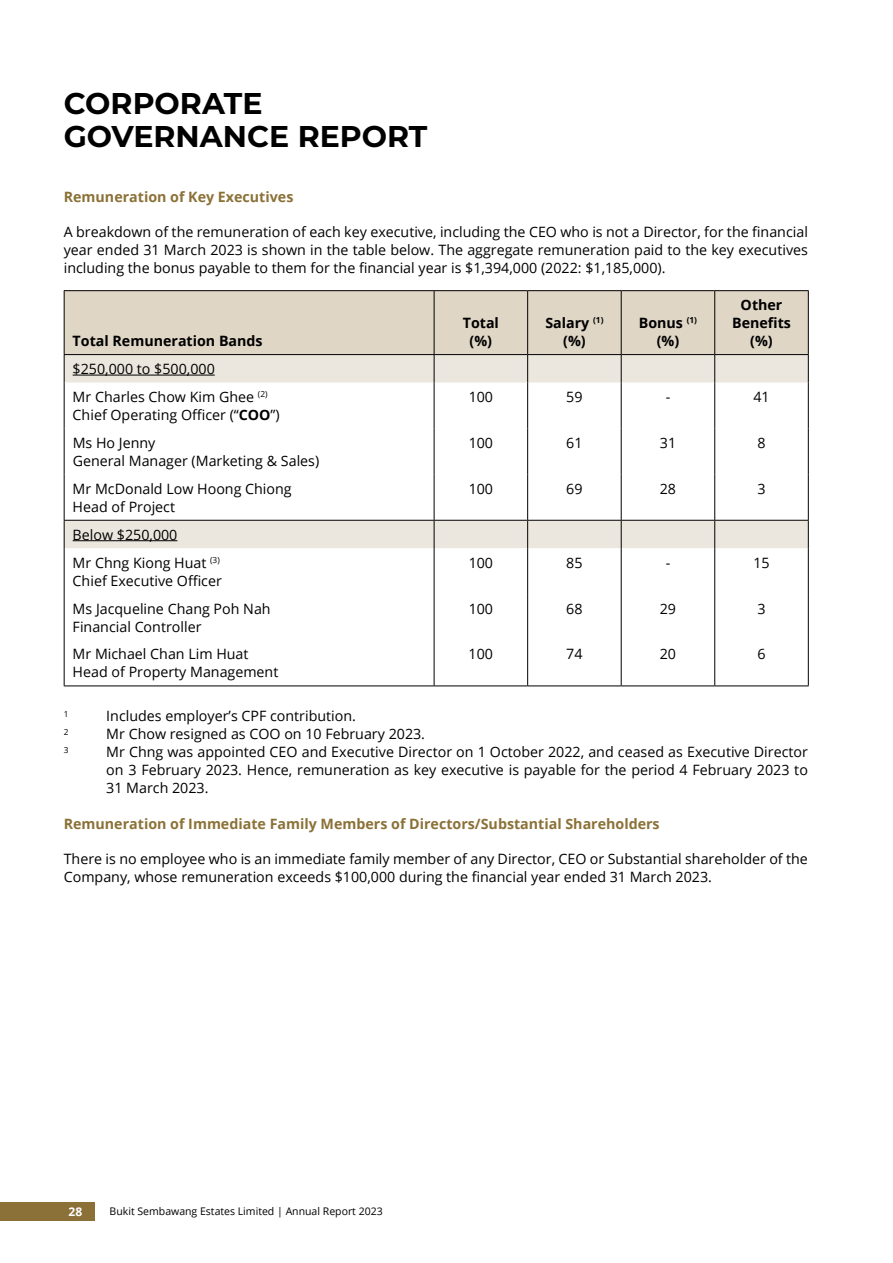
<style>
.page{position:relative;width:893px;height:1263px;background:#fff}
.page>*{position:absolute;margin:0;border:0;box-sizing:border-box;transform-origin:0 0}
.t1{font:700 30px/33px "Montserrat";color:#000}
.t2{font:14.25px/18px "Open Sans";color:#000}
.t3{font:700 14.25px "Open Sans";color:#8b7137}
.t4{font:700 14.25px/18px "Open Sans";color:#000;text-align:center}
.t5{font:700 12px "Open Sans";color:#fff}
.t6{font:10.5px "Open Sans";color:#000}
.t7{font:8.25px "Open Sans";color:#000}
.s1{font-weight:700}
</style>
<div class="page">
<div style="left:65px;top:291px;width:743px;height:63px;background:#dfd6c6"></div>
<svg style="left:65px;top:355px;width:743px;height:193px"></svg>
<hr style="left:64px;top:291px;width:1px;height:63px;background:#000">
<hr style="left:64px;top:290px;width:370px;height:1px;background:#000">
<hr style="left:434px;top:291px;width:1px;height:63px;background:#000">
<hr style="left:434px;top:290px;width:94px;height:1px;background:#000">
<hr style="left:527px;top:291px;width:1px;height:63px;background:#000">
<hr style="left:528px;top:290px;width:93px;height:1px;background:#000">
<hr style="left:621px;top:291px;width:1px;height:63px;background:#000">
<hr style="left:621px;top:290px;width:94px;height:1px;background:#000">
<hr style="left:714px;top:291px;width:1px;height:63px;background:#000">
<hr style="left:808px;top:291px;width:1px;height:63px;background:#000">
<hr style="left:715px;top:290px;width:94px;height:1px;background:#000">
<svg style="left:64px;top:355px;width:1px;height:27px"></svg>
<hr style="left:64px;top:354px;width:370px;height:1px;background:#000">
<svg style="left:434px;top:355px;width:1px;height:27px"></svg>
<hr style="left:434px;top:354px;width:94px;height:1px;background:#000">
<svg style="left:527px;top:355px;width:1px;height:27px"></svg>
<hr style="left:528px;top:354px;width:93px;height:1px;background:#000">
<svg style="left:621px;top:355px;width:1px;height:27px"></svg>
<hr style="left:621px;top:354px;width:94px;height:1px;background:#000">
<svg style="left:714px;top:355px;width:1px;height:27px"></svg>
<svg style="left:808px;top:355px;width:1px;height:27px"></svg>
<hr style="left:715px;top:354px;width:94px;height:1px;background:#000">
<hr style="left:64px;top:382px;width:1px;height:46px;background:#000">
<hr style="left:434px;top:382px;width:1px;height:46px;background:#000">
<hr style="left:527px;top:382px;width:1px;height:46px;background:#000">
<hr style="left:621px;top:382px;width:1px;height:46px;background:#000">
<hr style="left:714px;top:382px;width:1px;height:46px;background:#000">
<hr style="left:808px;top:382px;width:1px;height:46px;background:#000">
<hr style="left:64px;top:428px;width:1px;height:46px;background:#000">
<hr style="left:434px;top:428px;width:1px;height:46px;background:#000">
<hr style="left:527px;top:428px;width:1px;height:46px;background:#000">
<hr style="left:621px;top:428px;width:1px;height:46px;background:#000">
<hr style="left:714px;top:428px;width:1px;height:46px;background:#000">
<hr style="left:808px;top:428px;width:1px;height:46px;background:#000">
<hr style="left:64px;top:474px;width:1px;height:46px;background:#000">
<hr style="left:434px;top:474px;width:1px;height:46px;background:#000">
<hr style="left:527px;top:474px;width:1px;height:46px;background:#000">
<hr style="left:621px;top:474px;width:1px;height:46px;background:#000">
<hr style="left:714px;top:474px;width:1px;height:46px;background:#000">
<hr style="left:808px;top:474px;width:1px;height:46px;background:#000">
<svg style="left:64px;top:521px;width:1px;height:27px"></svg>
<hr style="left:64px;top:520px;width:370px;height:1px;background:#000">
<svg style="left:434px;top:521px;width:1px;height:27px"></svg>
<hr style="left:434px;top:520px;width:94px;height:1px;background:#000">
<svg style="left:527px;top:521px;width:1px;height:27px"></svg>
<hr style="left:528px;top:520px;width:93px;height:1px;background:#000">
<svg style="left:621px;top:521px;width:1px;height:27px"></svg>
<hr style="left:621px;top:520px;width:94px;height:1px;background:#000">
<svg style="left:714px;top:521px;width:1px;height:27px"></svg>
<svg style="left:808px;top:521px;width:1px;height:27px"></svg>
<hr style="left:715px;top:520px;width:94px;height:1px;background:#000">
<hr style="left:64px;top:548px;width:1px;height:46px;background:#000">
<hr style="left:434px;top:548px;width:1px;height:46px;background:#000">
<hr style="left:527px;top:548px;width:1px;height:46px;background:#000">
<hr style="left:621px;top:548px;width:1px;height:46px;background:#000">
<hr style="left:714px;top:548px;width:1px;height:46px;background:#000">
<hr style="left:808px;top:548px;width:1px;height:46px;background:#000">
<hr style="left:64px;top:594px;width:1px;height:46px;background:#000">
<hr style="left:434px;top:594px;width:1px;height:46px;background:#000">
<hr style="left:527px;top:594px;width:1px;height:46px;background:#000">
<hr style="left:621px;top:594px;width:1px;height:46px;background:#000">
<hr style="left:714px;top:594px;width:1px;height:46px;background:#000">
<hr style="left:808px;top:594px;width:1px;height:46px;background:#000">
<hr style="left:64px;top:640px;width:1px;height:45px;background:#000">
<hr style="left:64px;top:685px;width:370px;height:1px;background:#000">
<hr style="left:434px;top:640px;width:1px;height:45px;background:#000">
<hr style="left:434px;top:685px;width:94px;height:1px;background:#000">
<hr style="left:527px;top:640px;width:1px;height:45px;background:#000">
<hr style="left:528px;top:685px;width:93px;height:1px;background:#000">
<hr style="left:621px;top:640px;width:1px;height:45px;background:#000">
<hr style="left:621px;top:685px;width:94px;height:1px;background:#000">
<hr style="left:714px;top:640px;width:1px;height:45px;background:#000">
<hr style="left:808px;top:640px;width:1px;height:45px;background:#000">
<hr style="left:715px;top:685px;width:94px;height:1px;background:#000">
<hr style="left:73px;top:375px;width:142px;height:1px;background:#000">
<hr style="left:73px;top:540px;width:104px;height:1px;background:#000">
<div style="left:0;top:1202px;width:95px;height:18px;background:#8b7137"></div>
<h1 class="t1" style="left:64px;top:85px;width:365px">CORPORATE<br>GOVERNANCE REPORT</h1>
<p class="t3" style="left:64px;top:187px;width:231px">Remuneration of Key Executives</p>
<p class="t2" style="left:64px;top:223px;width:746px;text-align:justify">A breakdown of the remuneration of each key executive, including the CEO who is not a Director, for the financial year ended 31 March 2023 is shown in the table below. The aggregate remuneration paid to the key executives including the bonus payable to them for the financial year is $1,394,000 (2022: $1,185,000).</p>
<p class="t4" style="left:73px;top:332px;width:192px">Total Remuneration Bands</p>
<p class="t2" style="left:73px;top:354px;width:196px;line-height:27.9px">$250,000 to $500,000<br>Mr Charles Chow Kim Ghee <sup>(2)</sup></p>
<p class="t2" style="left:73px;top:405px;width:209px">Chief Operating Officer (“<span class="s1">COO</span>”)</p>
<p class="t4" style="left:463px;top:314px;width:38px">Total (%)</p>
<p class="t4" style="left:545px;top:314px;width:60px">Salary <sup>(1) </sup>(%)</p>
<p class="t4" style="left:639px;top:314px;width:60px">Bonus <sup>(1) </sup>(%)</p>
<p class="t4" style="left:732px;top:296px;width:60px">Other<br>Benefits (%)</p>
<p class="t2" style="left:469px;top:387px;width:26px">100</p>
<p class="t2" style="left:566px;top:387px;width:18px">59</p>
<p class="t2" style="left:666px;top:387px;width:6px">-</p>
<p class="t2" style="left:753px;top:387px;width:18px">41</p>
<p class="t2" style="left:73px;top:433px;width:248px">Ms Ho Jenny<br>General Manager (Marketing &amp; Sales)</p>
<p class="t2" style="left:469px;top:433px;width:26px">100</p>
<p class="t2" style="left:566px;top:433px;width:18px">61</p>
<p class="t2" style="left:660px;top:433px;width:18px">31</p>
<p class="t2" style="left:757px;top:433px;width:10px">8</p>
<p class="t2" style="left:73px;top:479px;width:221px">Mr McDonald Low Hoong Chiong<br>Head of Project</p>
<p class="t2" style="left:469px;top:479px;width:26px">100</p>
<p class="t2" style="left:566px;top:479px;width:18px">69</p>
<p class="t2" style="left:660px;top:479px;width:18px">28</p>
<p class="t2" style="left:757px;top:479px;width:10px">3</p>
<p class="t2" style="left:73px;top:520px;width:149px;line-height:27.9px">Below $250,000<br>Mr Chng Kiong Huat <sup>(3)</sup></p>
<p class="t2" style="left:73px;top:571px;width:151px">Chief Executive Officer</p>
<p class="t2" style="left:469px;top:553px;width:26px">100</p>
<p class="t2" style="left:566px;top:553px;width:18px">85</p>
<p class="t2" style="left:666px;top:553px;width:6px">-</p>
<p class="t2" style="left:753px;top:553px;width:18px">15</p>
<p class="t2" style="left:73px;top:599px;width:200px">Ms Jacqueline Chang Poh Nah<br>Financial Controller</p>
<p class="t2" style="left:469px;top:599px;width:26px">100</p>
<p class="t2" style="left:566px;top:599px;width:18px">68</p>
<p class="t2" style="left:660px;top:599px;width:18px">29</p>
<p class="t2" style="left:757px;top:599px;width:10px">3</p>
<p class="t2" style="left:73px;top:645px;width:207px">Mr Michael Chan Lim Huat<br>Head of Property Management</p>
<p class="t2" style="left:469px;top:645px;width:26px">100</p>
<p class="t2" style="left:566px;top:645px;width:18px">74</p>
<p class="t2" style="left:660px;top:645px;width:18px">20</p>
<p class="t2" style="left:757px;top:645px;width:10px">6</p>
<p class="t7" style="left:64px;top:708px;width:6px">1</p>
<p class="t2" style="left:106px;top:707px;width:251px">Includes employer’s CPF contribution.</p>
<p class="t7" style="left:64px;top:726px;width:6px">2</p>
<p class="t2" style="left:106px;top:725px;width:320px">Mr Chow resigned as COO on 10 February 2023.</p>
<p class="t7" style="left:64px;top:744px;width:6px">3</p>
<p class="t2" style="left:106px;top:743px;width:703px;text-align:justify">Mr Chng was appointed CEO and Executive Director on 1 October 2022, and ceased as Executive Director on 3 February 2023. Hence, remuneration as key executive is payable for the period 4 February 2023 to 31 March 2023.</p>
<p class="t3" style="left:64px;top:814px;width:597px">Remuneration of Immediate Family Members of Directors/Substantial Shareholders</p>
<p class="t2" style="left:64px;top:850px;width:746px">There is no employee who is an immediate family member of any Director, CEO or Substantial shareholder of the<br>Company, whose remuneration exceeds $100,000 during the financial year ended 31 March 2023.</p>
<p class="t5" style="left:69px;top:1203px;width:15px">28</p>
<p class="t6" style="left:110px;top:1204px;width:275px">Bukit Sembawang Estates Limited | Annual Report 2023</p>
</div>
